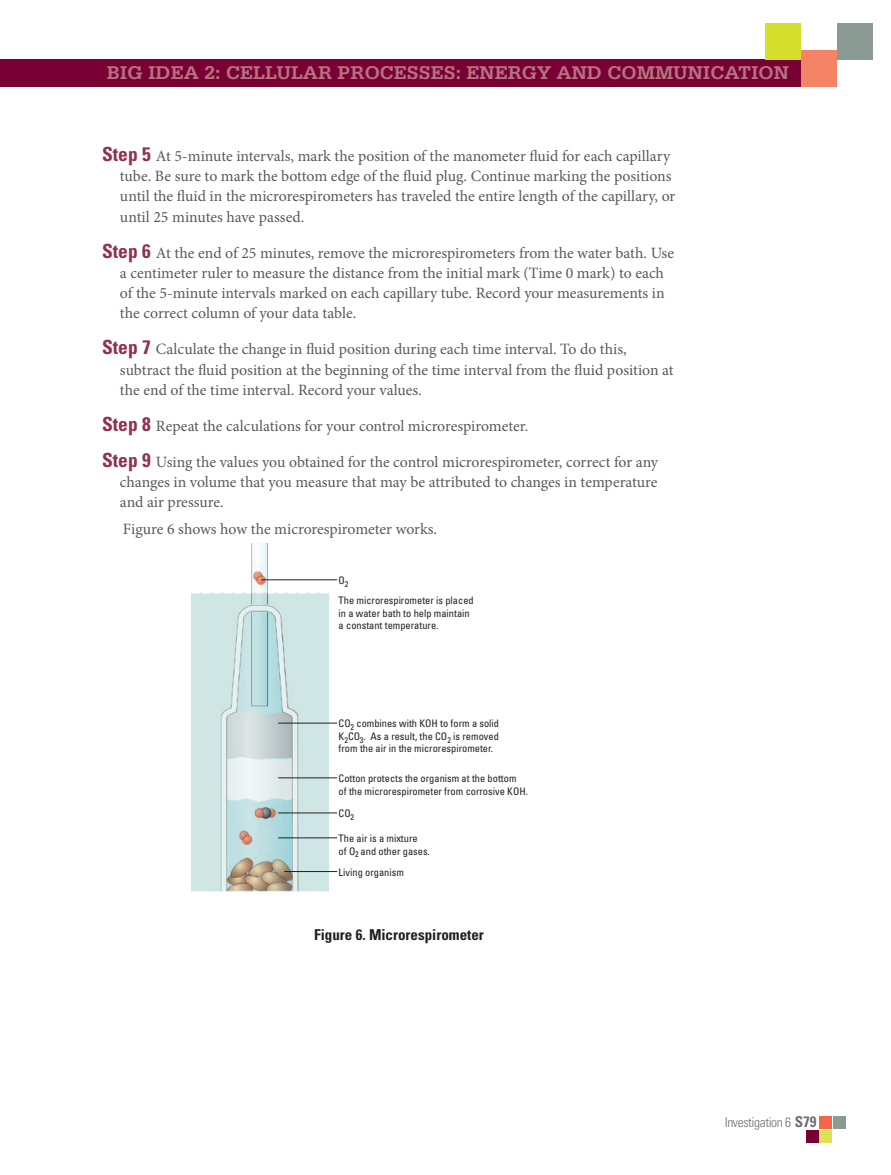
<style>
.page{position:relative;width:891px;height:1175px;background:#fff}
.page>*{position:absolute;margin:0;border:0;box-sizing:border-box;transform-origin:0 0}
.t1{font:700 19.5px "Serifa Std";color:#b67281}
.t2{font:15.75px/20.2px "Minion Pro";color:#58595b}
.t3{font:700 condensed 15px "Univers LT Std";color:#231f20}
.t4{font:300 condensed 13.5px "Univers LT Std";letter-spacing:-.03em;color:#6d6f71}
.t5{font:condensed 10.35px/12.6px "Univers LT Std";color:#231f20}
.s1{font-family:"Univers LT Std";font-weight:700;font-stretch:condensed;font-size:19.5px;color:#90314e}
.s2{font-weight:700;font-size:15px}
</style>
<div class="page">
<div style="left:820px;top:1116px;width:12px;height:13px;background:#f26649"></div>
<div style="left:820px;top:1130px;width:12px;height:13px;background:#dce353"></div>
<div style="left:834px;top:1116px;width:12px;height:13px;background:#8b9b93"></div>
<div style="left:806px;top:1130px;width:12px;height:13px;background:#790032"></div>
<div style="left:0;top:59px;width:837px;height:28px;background:#790032"></div>
<div style="left:765px;top:23px;width:36px;height:36px;background:#d6df2b"></div>
<div style="left:801px;top:51px;width:36px;height:36px;background:#f58466"></div>
<div style="left:837px;top:23px;width:36px;height:36px;background:#8b9b93"></div>
<img style="left:191px;top:543px;width:138px;height:349px">
<hr style="left:278px;top:723px;width:59px;height:1px;background:#231f20">
<hr style="left:278px;top:812px;width:59px;height:1px;background:#231f20">
<hr style="left:278px;top:777px;width:59px;height:1px;background:#231f20">
<hr style="left:278px;top:837px;width:59px;height:1px;background:#231f20">
<hr style="left:261px;top:579px;width:76px;height:1px;background:#231f20">
<hr style="left:284px;top:871px;width:53px;height:1px;background:#231f20">
<p class="t1" style="left:107px;top:61px;width:13px">BIG</p>
<p class="t1" style="left:148px;top:61px;width:119px">IDEA 2: CELLUL</p>
<p class="t1" style="left:303px;top:61px;width:350px">AR PROCESSES: ENERGY AND COMMUNIC</p>
<p class="t1" style="left:725px;top:61px;width:64px">ATION</p>
<p class="t2" style="left:120px;top:146px;width:557px;text-indent:-18px"><span class="s1">Step 5</span> At 5-minute intervals, mark the position of the manometer fluid for each capillary tube. Be sure to mark the bottom edge of the fluid plug. Continue marking the positions until the fluid in the microrespirometers has traveled the entire length of the capillary, or until 25 minutes have passed.</p>
<p class="t2" style="left:120px;top:242px;width:556px;text-indent:-18px"><span class="s1">Step 6</span> At the end of 25 minutes, remove the microrespirometers from the water bath. Use a centimeter ruler to measure the distance from the initial mark (Time 0 mark) to each of the 5-minute intervals marked on each capillary tube. Record your measurements in the correct column of your data table.</p>
<p class="t2" style="left:120px;top:339px;width:555px;text-indent:-18px"><span class="s1">Step 7</span> Calculate the change in fluid position during each time interval. To do this, subtract the fluid position at the beginning of the time interval from the fluid position at the end of the time interval. Record your values.</p>
<p class="t2" style="left:102px;top:416px;width:428px"><span class="s1">Step 8</span> Repeat the calculations for your control microrespirometer.</p>
<p class="t2" style="left:120px;top:452px;width:540px;text-align:justify;text-indent:-18px"><span class="s1">Step 9</span> Using the values you obtained for the control microrespirometer, correct for any changes in volume that you measure that may be attributed to changes in temperature and air pressure.</p>
<p class="t2" style="left:123px;top:518px;width:316px">Figure 6 shows how the microrespirometer works.</p>
<p class="t5" style="left:339px;top:574px;width:11px">O<sub>2</sub></p>
<p class="t5" style="left:339px;top:594px;width:137px">The microrespirometer is placed in a water bath to help maintain a constant temperature.</p>
<p class="t5" style="left:339px;top:717px;width:162px;text-align:justify">CO<sub>2</sub> combines with KOH to form a solid K<sub>2</sub>CO<sub>3</sub>. As a result, the CO<sub>2</sub> is removed from the air in the microrespirometer.</p>
<p class="t5" style="left:339px;top:772px;width:191px">Cotton protects the organism at the bottom<br>of the microrespirometer from corrosive KOH.</p>
<p class="t5" style="left:339px;top:831px;width:93px">The air is a mixture<br>of O<sub>2</sub> and other gases.</p>
<p class="t5" style="left:339px;top:807px;width:17px">CO<sub>2</sub></p>
<p class="t5" style="left:339px;top:865px;width:67px">Living organism</p>
<p class="t3" style="left:314px;top:925px;width:171px">Figure 6. Microrespirometer</p>
<p class="t4" style="left:725px;top:1114px;width:93px">Investigation 6 <span class="s2">S79</span></p>
</div>
